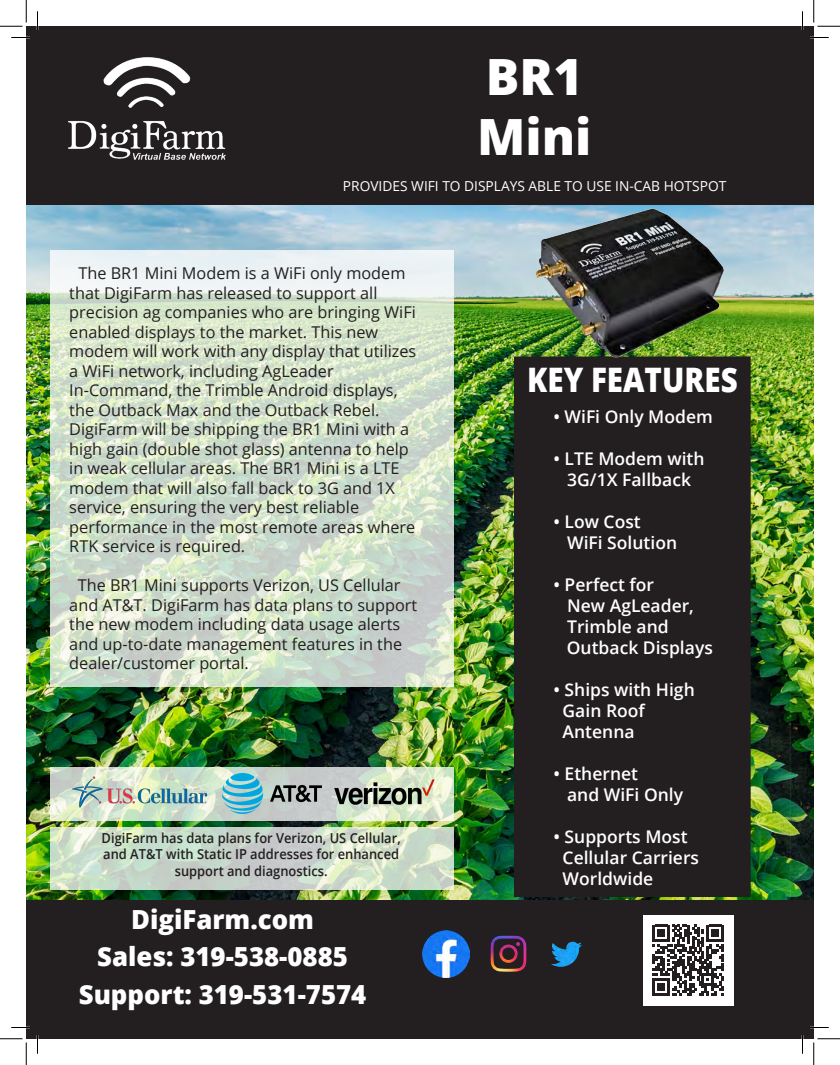
<style>
.page{position:relative;width:840px;height:1065px;background:#fff}
.page>*{position:absolute;margin:0;border:0;box-sizing:border-box;transform-origin:0 0}
.t1{font:800 50px "Open Sans";color:#fff}
.t2{font:800 33.75px "Open Sans";color:#fff;scale:.88 1}
.t3{font:800 26.25px "Open Sans";color:#fff}
.t4{font:600 17.5px/21px "Open Sans";color:#fff}
.t5{font:16.25px/19.5px "Open Sans";color:#231f20}
.t6{font:600 13.75px/16.5px "Open Sans";color:#231f20;text-align:center;scale:.94 1}
.t7{font:13.75px "Open Sans";color:#fff}
</style>
<div class="page">
<img style="left:26px;top:205px;width:788px;height:696px">
<div style="left:515px;top:357px;width:235px;height:539px;background:#231f20"></div>
<div style="left:514px;top:357px;width:237px;height:540px;border:1px solid #231f20"></div>
<svg style="left:51px;top:250px;width:403px;height:436px;background:#d5e1d0"></svg>
<svg style="left:51px;top:767px;width:403px;height:53px;background:#d3dfce"></svg>
<img style="left:70px;top:774px;width:139px;height:36px">
<img style="left:222px;top:773px;width:99px;height:41px">
<img style="left:334px;top:770px;width:101px;height:44px">
<svg style="left:51px;top:828px;width:403px;height:62px;background:#ccdacb"></svg>
<div style="left:26px;top:901px;width:788px;height:138px;background:#231f20"></div>
<img style="left:551px;top:941px;width:31px;height:26px">
<img style="left:490px;top:935px;width:37px;height:37px">
<img style="left:422px;top:930px;width:48px;height:48px">
<div style="left:643px;top:915px;width:90px;height:90px;background:#fff"></div>
<svg style="left:653px;top:925px;width:71px;height:71px"></svg>
<div style="left:26px;top:26px;width:788px;height:179px;background:#231f20"></div>
<img style="left:68px;top:57px;width:158px;height:103px">
<img style="left:498px;top:205px;width:244px;height:153px">
<svg style="left:11px;top:37px;width:19px;height:1px"></svg>
<svg style="left:810px;top:37px;width:19px;height:1px"></svg>
<svg style="left:11px;top:1027px;width:19px;height:1px"></svg>
<svg style="left:810px;top:1027px;width:19px;height:1px"></svg>
<svg style="left:37px;top:11px;width:1px;height:19px"></svg>
<svg style="left:37px;top:1035px;width:1px;height:19px"></svg>
<svg style="left:802px;top:11px;width:1px;height:19px"></svg>
<svg style="left:802px;top:1035px;width:1px;height:19px"></svg>
<svg style="left:0;top:0;width:27px;height:27px"></svg>
<svg style="left:0;top:1039px;width:27px;height:26px"></svg>
<svg style="left:814px;top:0;width:26px;height:27px"></svg>
<svg style="left:814px;top:1039px;width:26px;height:26px"></svg>
<p class="t1" style="left:486px;top:39px;width:98px">BR1</p>
<p class="t1" style="left:477px;top:99px;width:116px">Mini</p>
<p class="t7" style="left:343px;top:177px;width:385px">PROVIDES WIFI TO DISPLAYS ABLE TO USE IN-CAB HOTSPOT</p>
<p class="t5" style="left:69px;top:263px;width:338px;text-indent:9px">The BR1 Mini Modem is a WiFi only modem that DigiFarm has released to support all</p>
<p class="t5" style="left:69px;top:302px;width:348px">precision ag companies who are bringing WiFi enabled displays to the market. This new</p>
<p class="t5" style="left:69px;top:341px;width:349px">modem will work with any display that utilizes a WiFi network, including AgLeader</p>
<p class="t5" style="left:69px;top:380px;width:341px">In-Command, the Trimble Android displays, the Outback Max and the Outback Rebel.<br>DigiFarm will be shipping the BR1 Mini with a high gain (double shot glass) antenna to help in weak cellular areas. The BR1 Mini is a LTE modem that will also fall back to 3G and 1X service, ensuring the very best reliable</p>
<p class="t5" style="left:69px;top:517px;width:347px">performance in the most remote areas where<br>RTK service is required.</p>
<p class="t5" style="left:69px;top:575px;width:349px;text-indent:8px">The BR1 Mini supports Verizon, US Cellular and AT&amp;T. DigiFarm has data plans to support the new modem including data usage alerts and up-to-date management features in the dealer/customer portal.</p>
<p class="t6" style="left:102px;top:829px;width:320px">DigiFarm has data plans for Verizon, US Cellular, and AT&amp;T with Static IP addresses for enhanced support and diagnostics.</p>
<p class="t3" style="left:131px;top:899px;width:184px">DigiFarm.com</p>
<p class="t3" style="left:97px;top:937px;width:252px">Sales: 319-538-0885</p>
<p class="t3" style="left:79px;top:974px;width:289px">Support: 319-531-7574</p>
<p class="t2" style="left:527px;top:354px;width:241px">KEY FEATURES</p>
<p class="t4" style="left:554px;top:405px;width:161px">• WiFi Only Modem</p>
<p class="t4" style="left:554px;top:447px;width:153px">• LTE Modem with</p>
<p class="t4" style="left:567px;top:468px;width:125px">3G/1X Fallback</p>
<p class="t4" style="left:554px;top:510px;width:89px">• Low Cost</p>
<p class="t4" style="left:567px;top:531px;width:112px">WiFi Solution</p>
<p class="t4" style="left:554px;top:573px;width:102px">• Perfect for</p>
<p class="t4" style="left:567px;top:594px;width:128px">New AgLeader,</p>
<p class="t4" style="left:567px;top:615px;width:103px">Trimble and</p>
<p class="t4" style="left:567px;top:636px;width:148px">Outback Displays</p>
<p class="t4" style="left:563px;top:678px;width:134px;text-indent:-9px">• Ships with High<br>Gain Roof</p>
<p class="t4" style="left:563px;top:720px;width:74px">Antenna</p>
<p class="t4" style="left:554px;top:762px;width:86px">• Ethernet</p>
<p class="t4" style="left:567px;top:783px;width:118px">and WiFi Only</p>
<p class="t4" style="left:554px;top:825px;width:136px">• Supports Most</p>
<p class="t4" style="left:563px;top:846px;width:138px">Cellular Carriers</p>
<p class="t4" style="left:563px;top:867px;width:92px">Worldwide</p>
</div>
